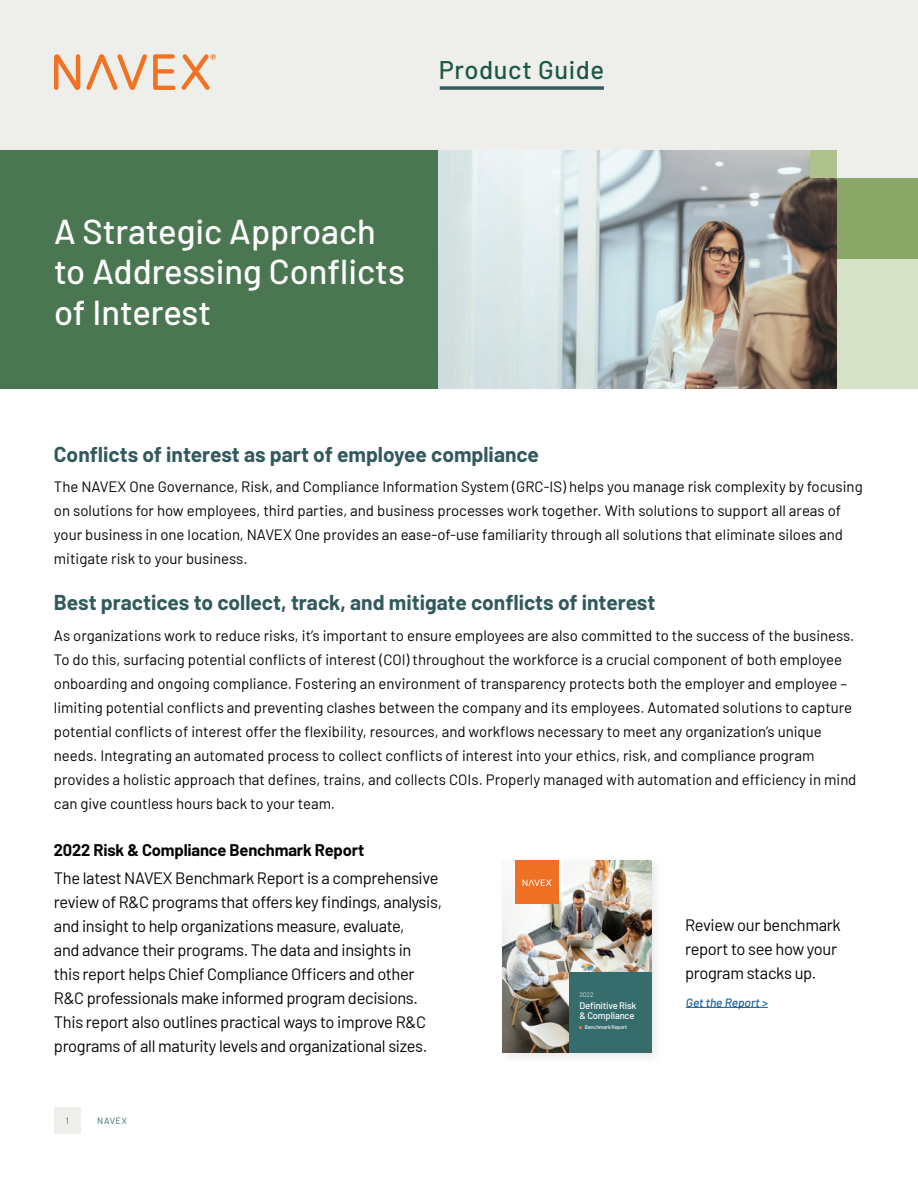
<style>
.page{position:relative;width:918px;height:1188px;background:#fff}
.page>*{position:absolute;margin:0;border:0;box-sizing:border-box;transform-origin:0 0}
.t1{font:500 34.5px/40.5px "Barlow";color:#fff}
.t2{font:500 25.5px "Barlow";letter-spacing:.025em;color:#1d5745}
.t3{font:700 21px "Barlow";color:#31595c}
.t4{font:16.5px/24px "Barlow";letter-spacing:-.02em;color:#040503}
.t5{font:700 16.5px "Barlow";letter-spacing:-.01em;color:#040503}
.t6{font:15px/24px "Barlow";color:#040503}
.t7{font:italic 500 12px "Barlow";color:#175d9e}
.t8{font:500 9.45px/9.8px "Barlow";letter-spacing:-.02em;color:#fff}
.t9{font:9px "Barlow";letter-spacing:.075em;color:#326c6b}
.t10{font:300 6.6px "Barlow";color:#fff}
.t11{font:500 5.4px "Barlow";letter-spacing:-.02em;color:#fff}
</style>
<div class="page">
<div style="left:54px;top:1107px;width:27px;height:27px;background:#eeeeeb"></div>
<div style="left:498px;top:855px;width:165px;height:210px;background:#231f20;opacity:.1"></div>
<img style="left:503px;top:860px;width:148px;height:193px">
<div style="left:516px;top:860px;width:43px;height:43px;background:#ef7025"></div>
<div style="left:569px;top:972px;width:82px;height:81px;background:#376c6c"></div>
<svg style="left:523px;top:879px;width:29px;height:7px"></svg>
<hr style="left:686px;top:1007px;width:82px;height:1px;background:#175d9e">
<div style="left:0;top:1px;width:918px;height:213px;background:#eeeeeb"></div>
<svg style="left:54px;top:54px;width:26px;height:35px"></svg>
<svg style="left:86px;top:54px;width:61px;height:35px"></svg>
<svg style="left:153px;top:54px;width:22px;height:35px"></svg>
<svg style="left:181px;top:54px;width:35px;height:35px"></svg>
<svg style="left:440px;top:86px;width:164px;height:4px"></svg>
<div style="left:439px;top:207px;width:479px;height:182px;background:#d6e2c7"></div>
<div style="left:0;top:151px;width:439px;height:238px;background:#4a7651"></div>
<img style="left:439px;top:151px;width:398px;height:238px">
<div style="left:837px;top:178px;width:81px;height:81px;background:#8aa768"></div>
<div style="left:810px;top:151px;width:27px;height:27px;background:#afc28c"></div>
<h2 class="t2" style="left:439px;top:51px;width:167px">Product Guide</h2>
<h1 class="t1" style="left:54px;top:208px;width:352px">A Strategic Approach to Addressing Conflicts of Interest</h1>
<h3 class="t3" style="left:54px;top:439px;width:487px">Conflicts of interest as part of employee compliance</h3>
<p class="t6" style="left:54px;top:474px;width:810px">The NAVEX One Governance, Risk, and Compliance Information System (GRC-IS) helps you manage risk complexity by focusing on solutions for how employees, third parties, and business processes work together. With solutions to support all areas of your business in one location, NAVEX One provides an ease-of-use familiarity through all solutions that eliminate siloes and mitigate risk to your business.</p>
<h3 class="t3" style="left:54px;top:587px;width:603px">Best practices to collect, track, and mitigate conflicts of interest</h3>
<p class="t6" style="left:54px;top:622px;width:804px">As organizations work to reduce risks, it’s important to ensure employees are also committed to the success of the business.<br>To do this, surfacing potential conflicts of interest (COI) throughout the workforce is a crucial component of both employee onboarding and ongoing compliance. Fostering an environment of transparency protects both the employer and employee – limiting potential conflicts and preventing clashes between the company and its employees. Automated solutions to capture potential conflicts of interest offer the flexibility, resources, and workflows necessary to meet any organization’s unique needs. Integrating an automated process to collect conflicts of interest into your ethics, risk, and compliance program provides a holistic approach that defines, trains, and collects COIs. Properly managed with automation and efficiency in mind can give countless hours back to your team.</p>
<p class="t5" style="left:54px;top:838px;width:312px">2022 Risk &amp; Compliance Benchmark Report</p>
<p class="t4" style="left:54px;top:864px;width:390px">The latest NAVEX Benchmark Report is a comprehensive review of R&amp;C programs that offers key findings, analysis, and insight to help organizations measure, evaluate,<br>and advance their programs. The data and insights in<br>this report helps Chief Compliance Officers and other R&amp;C professionals make informed program decisions.<br>This report also outlines practical ways to improve R&amp;C programs of all maturity levels and organizational sizes.</p>
<p class="t4" style="left:685px;top:912px;width:157px">Review our benchmark report to see how your program stacks up.</p>
<p class="t10" style="left:579px;top:990px;width:16px">2022</p>
<p class="t8" style="left:579px;top:1000px;width:58px">Definitive Risk &amp; Compliance</p>
<p class="t11" style="left:585px;top:1024px;width:44px">Benchmark Report</p>
<p class="t7" style="left:686px;top:993px;width:84px">Get the Report &gt;</p>
<p class="t9" style="left:66px;top:1114px;width:5px">1</p>
<p class="t9" style="left:97px;top:1114px;width:31px">NAVEX</p>
</div>
